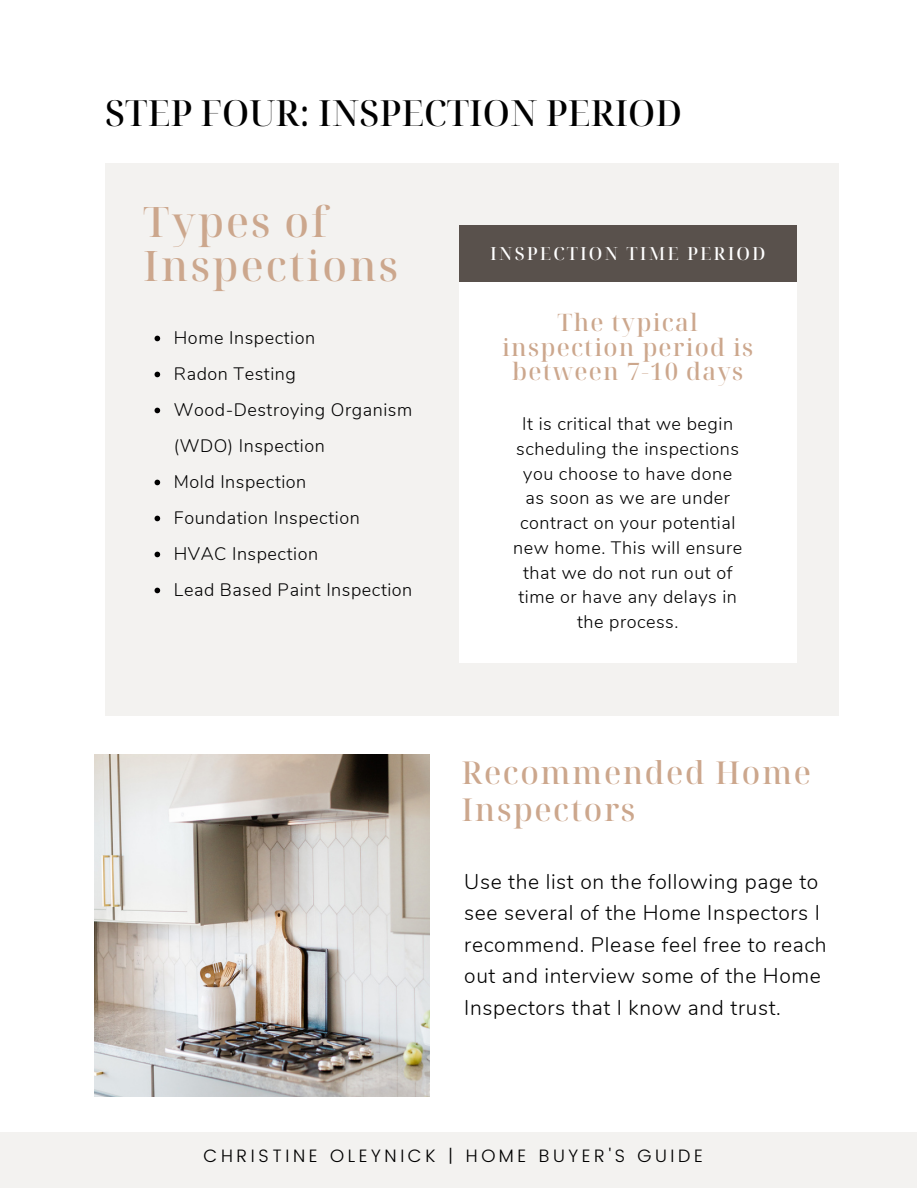
<style>
.page{position:relative;width:918px;height:1188px;background:#fff}
.page>*{position:absolute;margin:0;border:0;box-sizing:border-box;transform-origin:0 0}
.t1{font:500 42px/43.8px "Noto Serif Display";letter-spacing:.05em;color:#cca78d}
.t2{font:500 36px "Noto Serif Display";color:#000}
.t3{font:500 31.5px/37.2px "Noto Serif Display";letter-spacing:.05em;color:#cca78d}
.t4{font:500 24px/24.8px "Noto Serif Display";letter-spacing:.05em;color:#cca78d;text-align:center}
.t5{font:300 21px/31.5px "Nunito";letter-spacing:.03em;color:#000}
.t6{font:300 18px/24.8px "Nunito";letter-spacing:.03em;color:#000}
.t7{font:300 18px "Poppins";letter-spacing:.2em;color:#000}
.t8{font:500 18px "Noto Serif Display";letter-spacing:.115em;color:#fff}
</style>
<div class="page">
<div style="left:105px;top:164px;width:734px;height:552px;background:#f3f2f0"></div>
<svg style="left:155px;top:336px;width:5px;height:5px"></svg>
<svg style="left:155px;top:372px;width:5px;height:5px"></svg>
<svg style="left:155px;top:408px;width:5px;height:5px"></svg>
<svg style="left:155px;top:480px;width:5px;height:5px"></svg>
<svg style="left:155px;top:516px;width:5px;height:5px"></svg>
<svg style="left:155px;top:552px;width:5px;height:5px"></svg>
<svg style="left:155px;top:588px;width:5px;height:5px"></svg>
<div style="left:459px;top:281px;width:337px;height:382px;background:#fff"></div>
<div style="left:459px;top:225px;width:337px;height:56px;background:#59514c"></div>
<img style="left:95px;top:754px;width:335px;height:342px">
<div style="left:0;top:1132px;width:916px;height:56px;background:#f3f2f0"></div>
<h2 class="t2" style="left:105px;top:87px;width:578px">STEP FOUR: INSPECTION PERIOD</h2>
<h1 class="t1" style="left:143px;top:199px;width:257px">Types of<br>Inspections</h1>
<p class="t6" style="left:174px;top:320px;width:240px;line-height:36px">Home Inspection<br>Radon Testing<br>Wood-Destroying Organism (WDO) Inspection<br>Mold Inspection<br>Foundation Inspection<br>HVAC Inspection<br>Lead Based Paint Inspection</p>
<p class="t8" style="left:490px;top:241px;width:277px">INSPECTION TIME PERIOD</p>
<h3 class="t4" style="left:502px;top:309px;width:253px">The typical inspection period is between 7-10 days</h3>
<p class="t6" style="left:513px;top:412px;width:230px;text-align:center">It is critical that we begin scheduling the inspections you choose to have done as soon as we are under contract on your potential new home. This will ensure that we do not run out of time or have any delays in the process.</p>
<h3 class="t3" style="left:461px;top:753px;width:351px">Recommended Home<br>Inspectors</h3>
<p class="t5" style="left:464px;top:866px;width:364px">Use the list on the following page to see several of the Home Inspectors I recommend. Please feel free to reach out and interview some of the Home Inspectors that I know and trust.</p>
<p class="t7" style="left:203px;top:1145px;width:501px">CHRISTINE OLEYNICK | HOME BUYER'S GUIDE</p>
</div>
